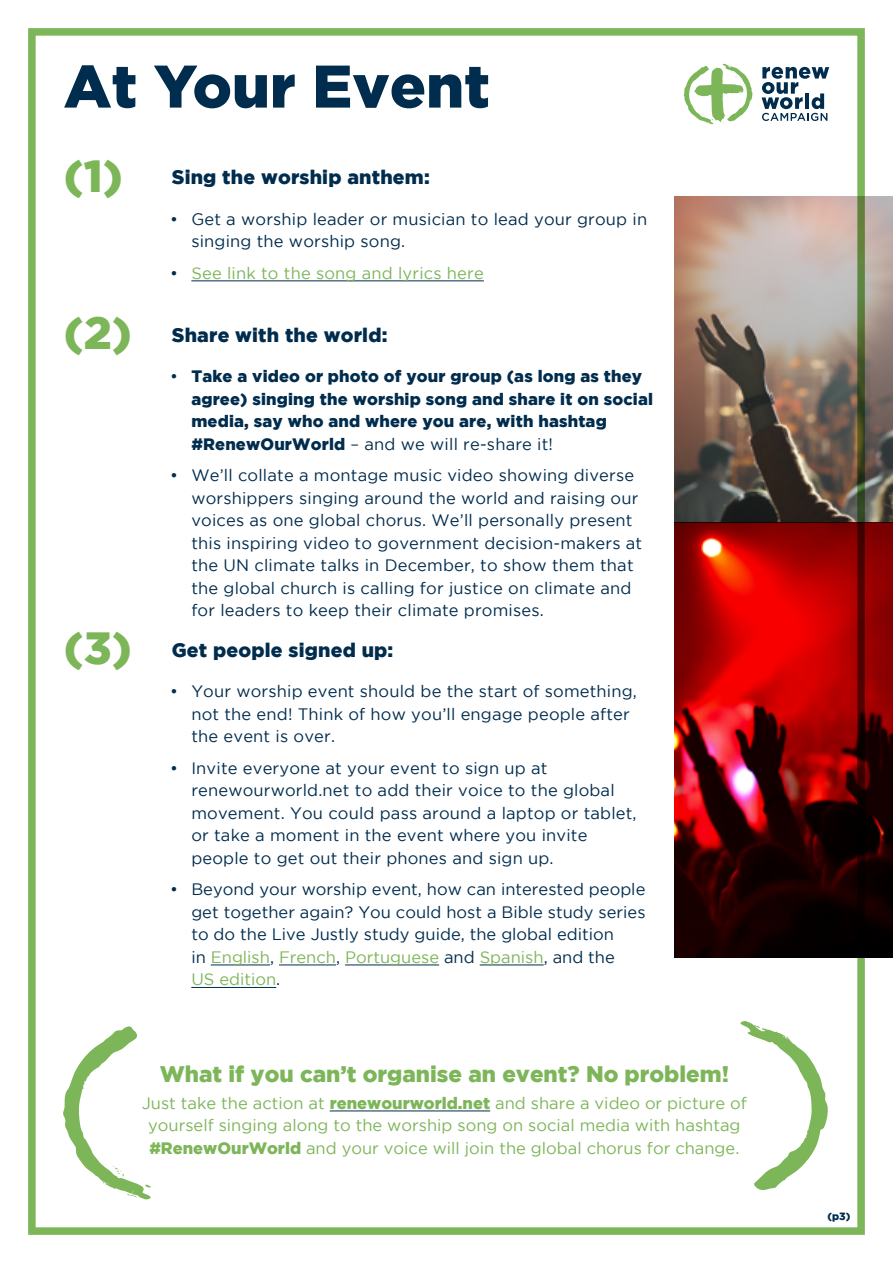
<style>
.page{position:relative;width:893px;height:1263px;background:#fff}
.page>*{position:absolute;margin:0;border:0;box-sizing:border-box;transform-origin:0 0}
.t1{font:900 60px "Gotham";color:#002c4d}
.t2{font:900 45px "Gotham";color:#7db559}
.t3{font:900 22.5px "Gotham";color:#7db559}
.t4{font:900 19.5px "Gotham";letter-spacing:.01em;color:#002c4d}
.t5{font:16.5px/22.5px "Gotham";letter-spacing:.01em;color:#002c4d}
.t6{font:16.5px/22.5px "Gotham";color:#7db559;text-align:center}
.t7{font:900 16.5px/22.5px "Gotham";letter-spacing:.01em;color:#002c4d}
.t8{font:900 10.5px "Gotham";color:#002c4d}
.s1{color:#002c4d}
.s2{font-weight:400}
.s3{color:#7db559}
.s4{font-weight:900}
</style>
<div class="page">
<div style="left:28px;top:28px;width:837px;height:1207px;border:8px solid #7db559"></div>
<img style="left:674px;top:196px;width:219px;height:327px">
<img style="left:674px;top:523px;width:219px;height:434px">
<hr style="left:191px;top:280px;width:293px;height:1px;background:#002c4d">
<hr style="left:211px;top:964px;width:59px;height:1px;background:#002c4d">
<hr style="left:279px;top:964px;width:57px;height:1px;background:#002c4d">
<hr style="left:345px;top:964px;width:94px;height:1px;background:#002c4d">
<hr style="left:480px;top:964px;width:64px;height:1px;background:#002c4d">
<hr style="left:191px;top:987px;width:85px;height:1px;background:#002c4d">
<svg style="left:762px;top:67px;width:67px;height:54px"></svg>
<svg style="left:684px;top:64px;width:69px;height:60px"></svg>
<svg style="left:740px;top:1021px;width:88px;height:169px"></svg>
<svg style="left:63px;top:1026px;width:88px;height:173px"></svg>
<hr style="left:330px;top:1110px;width:160px;height:1px;background:#002c4d">
<h1 class="t1" style="left:64px;top:52px;width:428px">At Your Event</h1>
<h2 class="t2" style="left:64px;top:150px;width:61px">(1)</h2>
<p class="t4" style="left:172px;top:166px;width:259px">Sing the worship anthem:</p>
<p class="t5" style="left:191px;top:207px;width:457px;text-indent:-21px">• Get a worship leader or musician to lead your group in singing the worship song.</p>
<p class="t6" style="left:170px;top:261px;width:315px"><span class="s1">•</span> See link to the song and lyrics here</p>
<h2 class="t2" style="left:64px;top:307px;width:70px">(2)</h2>
<p class="t4" style="left:172px;top:323px;width:217px">Share with the world:</p>
<p class="t7" style="left:191px;top:365px;width:463px;text-indent:-21px"><span class="s2">•</span> Take a video or photo of your group (as long as they agree) singing the worship song and share it on social media, say who and where you are, with hashtag #RenewOurWorld <span class="s2">– and we will re-share it!</span></p>
<p class="t5" style="left:191px;top:464px;width:452px;text-indent:-21px">• We’ll collate a montage music video showing diverse worshippers singing around the world and raising our voices as one global chorus. We’ll personally present this inspiring video to government decision-makers at the UN climate talks in December, to show them that the global church is calling for justice on climate and for leaders to keep their climate promises.</p>
<h2 class="t2" style="left:64px;top:622px;width:69px">(3)</h2>
<p class="t4" style="left:172px;top:638px;width:223px">Get people signed up:</p>
<p class="t5" style="left:191px;top:680px;width:447px;text-indent:-21px">• Your worship event should be the start of something, not the end! Think of how you’ll engage people after the event is over.</p>
<p class="t5" style="left:191px;top:756px;width:447px;text-indent:-21px">• Invite everyone at your event to sign up at renewourworld.net to add their voice to the global movement. You could pass around a laptop or tablet, or take a moment in the event where you invite people to get out their phones and sign up.</p>
<p class="t5" style="left:191px;top:878px;width:456px;text-indent:-21px">• Beyond your worship event, how can interested people get together again? You could host a Bible study series to do the Live Justly study guide, the global edition<br>in <span class="s3">English</span>, <span class="s3">French</span>, <span class="s3">Portuguese</span> and <span class="s3">Spanish</span>, and the<br><span class="s3">US edition</span>.</p>
<h3 class="t3" style="left:160px;top:1061px;width:571px">What if you can’t organise an event? No problem!</h3>
<p class="t6" style="left:142px;top:1091px;width:607px">Just take the action at <span class="s4">renewourworld.net</span> and share a video or picture of yourself singing along to the worship song on social media with hashtag <span class="s4">#RenewOurWorld</span> and your voice will join the global chorus for change.</p>
<p class="t8" style="left:827px;top:1210px;width:24px">(p3)</p>
</div>
